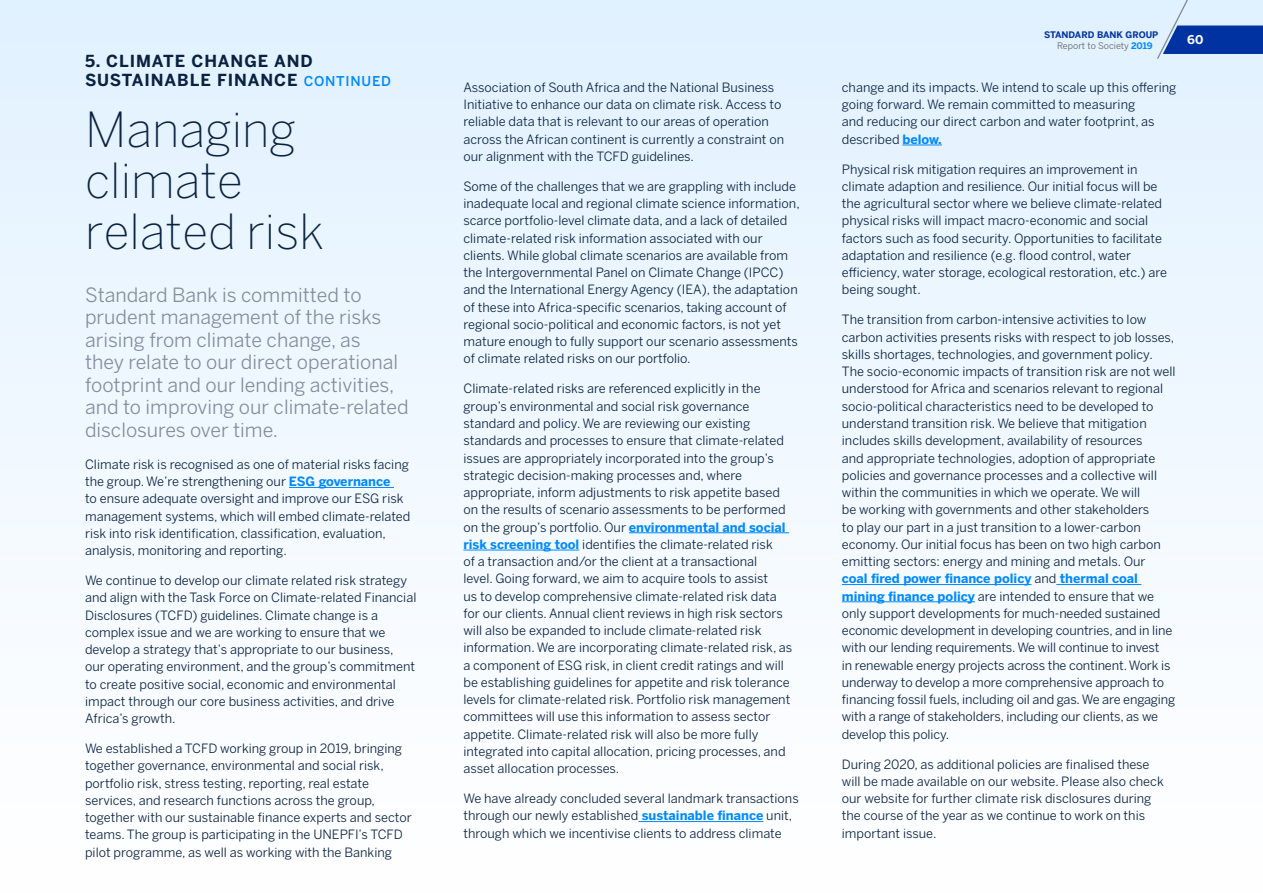
<style>
.page{position:relative;width:1263px;height:893px;background:#fff}
.page>*{position:absolute;margin:0;border:0;box-sizing:border-box;transform-origin:0 0}
.t1{font:200 48px/51px "Benton Sans";color:#0a2240}
.t2{font:19.5px/22.5px "Benton Sans";color:#858d9d}
.t3{font:700 16.5px/19.5px "Benton Sans";letter-spacing:.055em;color:#0a2240}
.t4{font:12.75px/17.2px "Benton Sans";color:#0a2240}
.t5{font:700 12px "Benton Sans";color:#fff}
.t6{font:700 9px/10.8px "Benton Sans";color:#0033a1}
.s1{font-weight:500;font-size:13.5px;color:#0089ff}
.s2{font-weight:700;color:#0089ff}
.s3{font-weight:400;color:#626262}
.s4{color:#0089ff}
</style>
<div class="page">
<div style="left:0;top:0;width:1263px;height:893px;background:linear-gradient(to bottom,#e1f1ff,#fff)"></div>
<hr style="left:289px;top:487px;width:105px;height:1px;background:#0089ff">
<hr style="left:629px;top:532px;width:160px;height:1px;background:#0089ff">
<hr style="left:463px;top:550px;width:116px;height:1px;background:#0089ff">
<hr style="left:638px;top:821px;width:125px;height:1px;background:#0089ff">
<hr style="left:902px;top:145px;width:40px;height:1px;background:#0089ff">
<hr style="left:842px;top:584px;width:189px;height:1px;background:#0089ff">
<hr style="left:1056px;top:584px;width:85px;height:1px;background:#0089ff">
<hr style="left:842px;top:601px;width:133px;height:1px;background:#0089ff">
<svg style="left:1155px;top:0;width:108px;height:60px;background:#83a2d7"></svg>
<p class="t3" style="left:85px;top:51px;width:307px">5. CLIMATE CHANGE AND<br>SUSTAINABLE FINANCE <span class="s1">CONTINUED</span></p>
<h1 class="t1" style="left:85px;top:104px;width:241px">Managing climate related risk</h1>
<h2 class="t2" style="left:85px;top:283px;width:325px">Standard Bank is committed to prudent management of the risks arising from climate change, as<br>they relate to our direct operational footprint and our lending activities, and to improving our climate-related disclosures over time.</h2>
<p class="t4" style="left:85px;top:455px;width:327px">Climate risk is recognised as one of material risks facing the group. We’re strengthening our <span class="s2">ESG governance<br></span>to ensure adequate oversight and improve our ESG risk management systems, which will embed climate-related risk into risk identification, classification, evaluation, analysis, monitoring and reporting.</p>
<p class="t4" style="left:85px;top:572px;width:333px">We continue to develop our climate related risk strategy and align with the Task Force on Climate-related Financial Disclosures (TCFD) guidelines. Climate change is a complex issue and we are working to ensure that we develop a strategy that’s appropriate to our business, our operating environment, and the group’s commitment to create positive social, economic and environmental impact through our core business activities, and drive Africa’s growth.</p>
<p class="t4" style="left:85px;top:740px;width:328px">We established a TCFD working group in 2019, bringing together governance, environmental and social risk, portfolio risk, stress testing, reporting, real estate services, and research functions across the group, together with our sustainable finance experts and sector teams. The group is participating in the UNEPFI’s TCFD pilot programme, as well as working with the Banking</p>
<p class="t4" style="left:463px;top:79px;width:322px">Association of South Africa and the National Business Initiative to enhance our data on climate risk. Access to reliable data that is relevant to our areas of operation across the African continent is currently a constraint on our alignment with the TCFD guidelines.</p>
<p class="t4" style="left:463px;top:178px;width:338px">Some of the challenges that we are grappling with include inadequate local and regional climate science information, scarce portfolio-level climate data, and a lack of detailed climate-related risk information associated with our clients. While global climate scenarios are available from the Intergovernmental Panel on Climate Change (IPCC) and the International Energy Agency (IEA), the adaptation of these into Africa-specific scenarios, taking account of regional socio-political and economic factors, is not yet mature enough to fully support our scenario assessments of climate related risks on our portfolio.</p>
<p class="t4" style="left:463px;top:380px;width:330px">Climate-related risks are referenced explicitly in the group’s environmental and social risk governance standard and policy. We are reviewing our existing standards and processes to ensure that climate-related issues are appropriately incorporated into the group’s strategic decision-making processes and, where appropriate, inform adjustments to risk appetite based on the results of scenario assessments to be performed on the group’s portfolio. Our <span class="s2">environmental and social risk screening tool</span> identifies the climate-related risk<br>of a transaction and/or the client at a transactional<br>level. Going forward, we aim to acquire tools to assist<br>us to develop comprehensive climate-related risk data for our clients. Annual client reviews in high risk sectors will also be expanded to include climate-related risk information. We are incorporating climate-related risk, as a component of ESG risk, in client credit ratings and will be establishing guidelines for appetite and risk tolerance levels for climate-related risk. Portfolio risk management committees will use this information to assess sector appetite. Climate-related risk will also be more fully integrated into capital allocation, pricing processes, and asset allocation processes.</p>
<p class="t4" style="left:463px;top:790px;width:337px">We have already concluded several landmark transactions through our newly established <span class="s2">sustainable finance</span> unit, through which we incentivise clients to address climate</p>
<p class="t6" style="left:1057px;top:29px;width:103px;text-indent:-13px">STANDARD BANK GROUP<br><span class="s3">Report to Society</span> <span class="s4">2019</span></p>
<p class="t5" style="left:1187px;top:33px;width:18px">60</p>
<p class="t4" style="left:842px;top:79px;width:336px">change and its impacts. We intend to scale up this offering going forward. We remain committed to measuring<br>and reducing our direct carbon and water footprint, as described <span class="s2">below.</span></p>
<p class="t4" style="left:842px;top:160px;width:327px">Physical risk mitigation requires an improvement in climate adaption and resilience. Our initial focus will be the agricultural sector where we believe climate-related physical risks will impact macro-economic and social factors such as food security. Opportunities to facilitate adaptation and resilience (e.g. flood control, water efficiency, water storage, ecological restoration, etc.) are being sought.</p>
<p class="t4" style="left:842px;top:311px;width:335px">The transition from carbon-intensive activities to low carbon activities presents risks with respect to job losses, skills shortages, technologies, and government policy.<br>The socio-economic impacts of transition risk are not well understood for Africa and scenarios relevant to regional socio-political characteristics need to be developed to understand transition risk. We believe that mitigation includes skills development, availability of resources<br>and appropriate technologies, adoption of appropriate policies and governance processes and a collective will within the communities in which we operate. We will<br>be working with governments and other stakeholders<br>to play our part in a just transition to a lower-carbon economy. Our initial focus has been on two high carbon emitting sectors: energy and mining and metals. Our<br><span class="s2">coal fired power finance policy</span> and <span class="s2">thermal coal mining finance policy</span> are intended to ensure that we only support developments for much-needed sustained economic development in developing countries, and in line with our lending requirements. We will continue to invest<br>in renewable energy projects across the continent. Work is underway to develop a more comprehensive approach to financing fossil fuels, including oil and gas. We are engaging with a range of stakeholders, including our clients, as we develop this policy.</p>
<p class="t4" style="left:842px;top:755px;width:323px">During 2020, as additional policies are finalised these will be made available on our website. Please also check our website for further climate risk disclosures during the course of the year as we continue to work on this important issue.</p>
</div>
